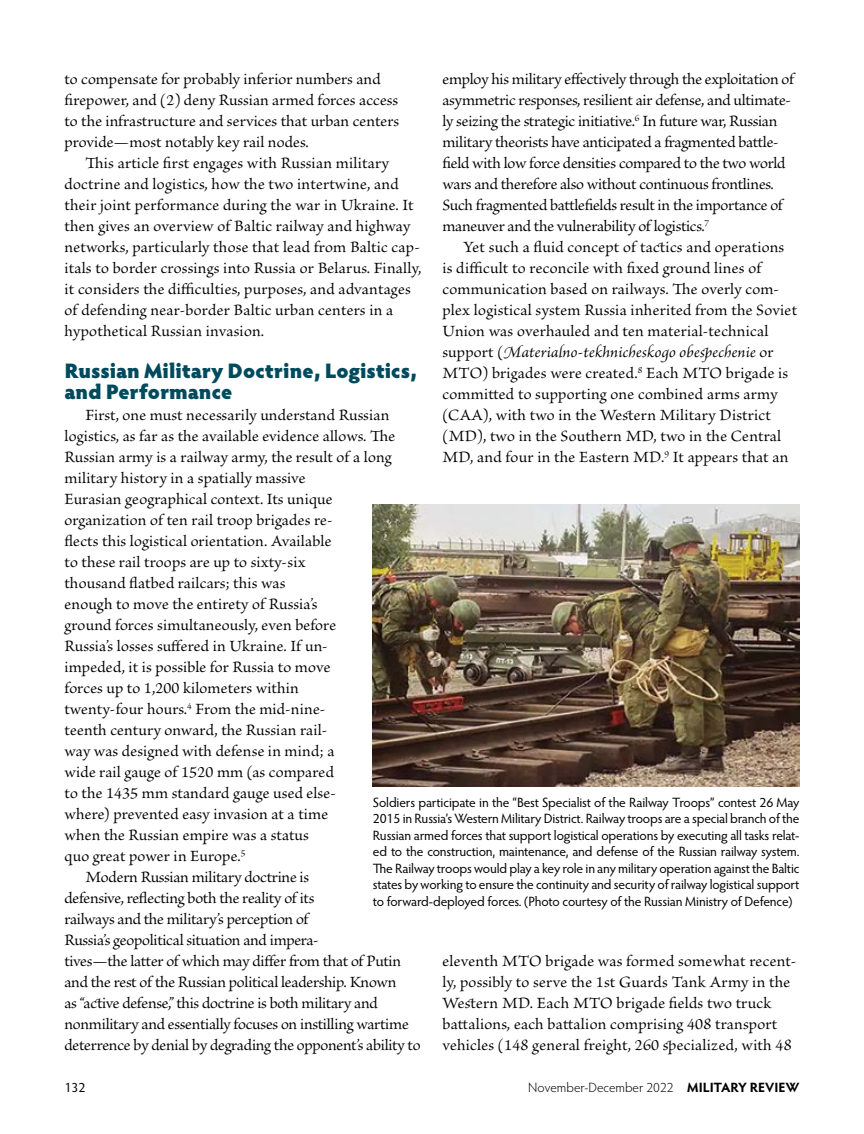
<style>
.page{position:relative;width:864px;height:1134px;background:#fff}
.page>*{position:absolute;margin:0;border:0;box-sizing:border-box;transform-origin:0 0}
.subhead{font:900 21px/21px "Hypatia Sans Pro";color:#004a5d}
.body{font:16.5px/21px "Brioso Pro";letter-spacing:.005em;color:#000}
.body-2{font:16.5px/21px "Brioso Pro";letter-spacing:-.02em;color:#000}
.cutline{font:13.5px/16.5px "Hypatia Sans Pro";letter-spacing:-.01em;color:#000;text-align:justify}
.t1{font:300 13.5px "Hypatia Sans Pro";color:#000}
.s1{font-style:italic}
.s2{font-weight:700}
</style>
<div class="page">
<img style="left:373px;top:504px;width:427px;height:283px">
<p class="body" style="left:64px;top:69px;width:336px">to compensate for probably inferior numbers and firepower, and (2) deny Russian armed forces access to the infrastructure and services that urban centers provide—most notably key rail nodes.</p>
<p class="body" style="left:64px;top:153px;width:358px;text-indent:21px">This article first engages with Russian military doctrine and logistics, how the two intertwine, and their joint performance during the war in Ukraine. It then gives an overview of Baltic railway and highway networks, particularly those that lead from Baltic cap&shy;itals to border crossings into Russia or Belarus. Finally, it considers the difficulties, purposes, and advantages of defending near-border Baltic urban centers in a hypothetical Russian invasion.</p>
<h2 class="subhead" style="left:64px;top:359px;width:354px">Russian Military Doctrine, Logistics, and Performance</h2>
<p class="body" style="left:64px;top:405px;width:332px;text-indent:21px">First, one must necessarily understand Russian logistics, as far as the available evidence allows. The Russian army is a railway army, the result of a long military history in a spatially massive<br>Eurasian geographical context. Its unique organization of ten rail troop brigades re-<br>flects this logistical orientation. Available<br>to these rail troops are up to sixty-six<br>thousand flatbed railcars; this was<br>enough to move the entirety of Russia’s<br>ground forces simultaneously, even before<br>Russia’s losses suffered in Ukraine. If un-<br>impeded, it is possible for Russia to move<br>forces up to 1,200 kilometers within<br>twenty-four hours.<sup>4</sup> From the mid-nine-<br>teenth century onward, the Russian rail-<br>way was designed with defense in mind; a<br>wide rail gauge of 1520 mm (as compared<br>to the 1435 mm standard gauge used else-<br>where) prevented easy invasion at a time<br>when the Russian empire was a status<br>quo great power in Europe.<sup>5</sup></p>
<p class="body-2" style="left:64px;top:867px;width:358px;text-indent:21px">Modern Russian military doctrine is<br>defensive, reflecting both the reality of its<br>railways and the military’s perception of<br>Russia’s geopolitical situation and impera-<br>tives—the latter of which may differ from that of Putin and the rest of the Russian political leadership. Known<br>as “active defense,” this doctrine is both military and nonmilitary and essentially focuses on instilling wartime deterrence by denial by degrading the opponent’s ability to</p>
<p class="body-2" style="left:442px;top:69px;width:353px">employ his military effectively through the exploitation of asymmetric responses, resilient air defense, and ultimate&shy;ly seizing the strategic initiative.<sup>6</sup> In future war, Russian military theorists have anticipated a fragmented battle&shy;field with low force densities compared to the two world wars and therefore also without continuous frontlines.<br>Such fragmented battlefields result in the importance of maneuver and the vulnerability of logistics.<sup>7</sup></p>
<p class="body" style="left:442px;top:237px;width:356px;text-indent:21px">Yet such a fluid concept of tactics and operations is difficult to reconcile with fixed ground lines of communication based on railways. The overly com&shy;plex logistical system Russia inherited from the Soviet Union was overhauled and ten material-technical support (<span class="s1">Materialno-tekhnicheskogo obespechenie</span> or MTO) brigades were created.<sup>8</sup> Each MTO brigade is committed to supporting one combined arms army (CAA), with two in the Western Military District (MD), two in the Southern MD, two in the Central MD, and four in the Eastern MD.<sup>9</sup> It appears that an</p>
<p class="cutline" style="left:373px;top:794px;width:428px">Soldiers participate in the “Best Specialist of the Railway Troops” contest 26 May 2015 in Russia’s Western Military District. Railway troops are a special branch of the Russian armed forces that support logistical operations by executing all tasks relat&shy;ed to the construction, maintenance, and defense of the Russian railway system.<br>The Railway troops would play a key role in any military operation against the Baltic states by working to ensure the continuity and security of railway logistical support to forward-deployed forces. (Photo courtesy of the Russian Ministry of Defence)</p>
<p class="body" style="left:442px;top:951px;width:355px">eleventh MTO brigade was formed somewhat recent&shy;ly, possibly to serve the 1st Guards Tank Army in the Western MD. Each MTO brigade fields two truck battalions, each battalion comprising 408 transport vehicles (148 general freight, 260 specialized, with 48</p>
<p class="cutline" style="left:64px;top:1079px;width:22px">132</p>
<p class="t1" style="left:528px;top:1079px;width:273px">November-December 2022 <span class="s2">MILITARY REVIEW</span></p>
</div>
